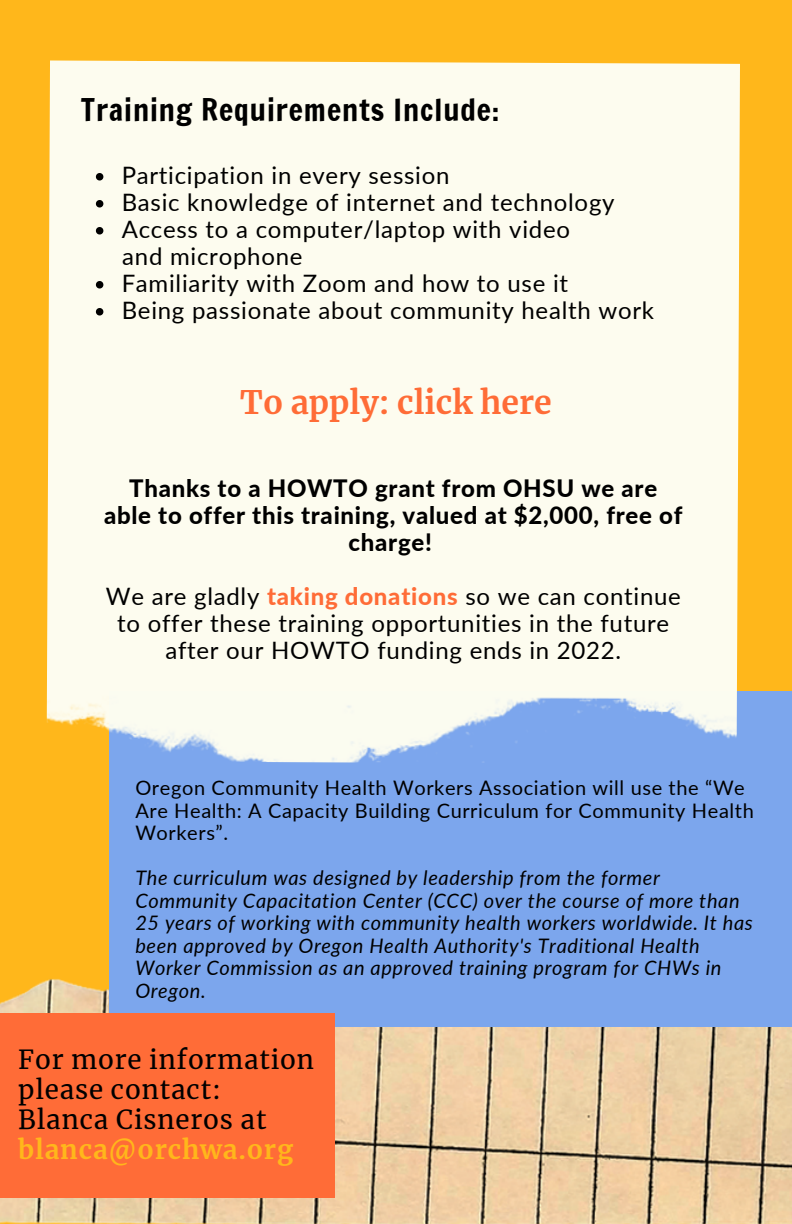
<style>
.page{position:relative;width:792px;height:1224px;background:#ffb71b}
.page>*{position:absolute;margin:0;border:0;box-sizing:border-box;transform-origin:0 0}
.t1{font:700 32px "Merriweather";color:#ff6c37}
.t2{font:30px "Francois One";letter-spacing:.03em;color:#000}
.t3{font:700 26px/30px "Merriweather";letter-spacing:.03em;color:#ffb71b}
.t4{font:26px/30px "Merriweather";letter-spacing:.03em;color:#000}
.t5{font:24px/27px "Lato";letter-spacing:.03em;color:#000;text-align:center}
.t6{font:800 24px/27px "Lato";letter-spacing:.03em;color:#000;text-align:center}
.t7{font:italic 20px/22.6px "Lato";letter-spacing:.03em;color:#000}
.t8{font:20px/22.4px "Lato";letter-spacing:.03em;color:#000}
.s1{font-weight:800;color:#ff6c37}
.s2{font-weight:400;color:#000}
</style>
<div class="page">
<img style="left:0;top:979px;width:792px;height:245px">
<div style="left:109px;top:691px;width:683px;height:336px;background:#7ca6ed"></div>
<div style="left:47px;top:60px;width:693px;height:703px;background:#fdfcef"></div>
<div style="left:0;top:1013px;width:334px;height:185px;background:#ff6c37"></div>
<svg style="left:96px;top:173px;width:7px;height:8px"></svg>
<svg style="left:96px;top:200px;width:7px;height:8px"></svg>
<svg style="left:96px;top:227px;width:7px;height:8px"></svg>
<svg style="left:96px;top:281px;width:7px;height:8px"></svg>
<svg style="left:96px;top:308px;width:7px;height:8px"></svg>
<p class="t2" style="left:81px;top:88px;width:420px">Training Requirements Include:</p>
<p class="t5" style="left:122px;top:161px;width:329px">Participation in every session</p>
<p class="t5" style="left:122px;top:188px;width:494px">Basic knowledge of internet and technology</p>
<p class="t5" style="left:122px;top:215px;width:450px">Access to a computer/laptop with video</p>
<p class="t5" style="left:122px;top:269px;width:448px">Familiarity with Zoom and how to use it</p>
<p class="t5" style="left:122px;top:296px;width:534px">Being passionate about community health work</p>
<p class="t5" style="left:122px;top:242px;width:182px">and microphone</p>
<p class="t1" style="left:240px;top:383px;width:313px">To apply: click here</p>
<p class="t6" style="left:104px;top:475px;width:580px">Thanks to a HOWTO grant from OHSU we are able to offer this training, valued at $2,000, free of charge!</p>
<p class="t5" style="left:106px;top:583px;width:577px">We are gladly <span class="s1">taking donations</span> so we can continue to offer these training opportunities in the future after our HOWTO funding ends in 2022.</p>
<p class="t8" style="left:135px;top:776px;width:620px">Oregon Community Health Workers Association will use the “We<br>Are Health: A Capacity Building Curriculum for Community Health<br>Workers”.</p>
<p class="t7" style="left:135px;top:866px;width:619px">The curriculum was designed by leadership from the former Community Capacitation Center (CCC) over the course of more than 25 years of working with community health workers worldwide. It has been approved by Oregon Health Authority's Traditional Health Worker Commission as an approved training program for CHWs in Oregon.</p>
<p class="t4" style="left:18px;top:1045px;width:297px">For more information please contact:</p>
<p class="t3" style="left:18px;top:1105px;width:276px"><span class="s2">Blanca Cisneros at </span>blanca@orchwa.org</p>
</div>
